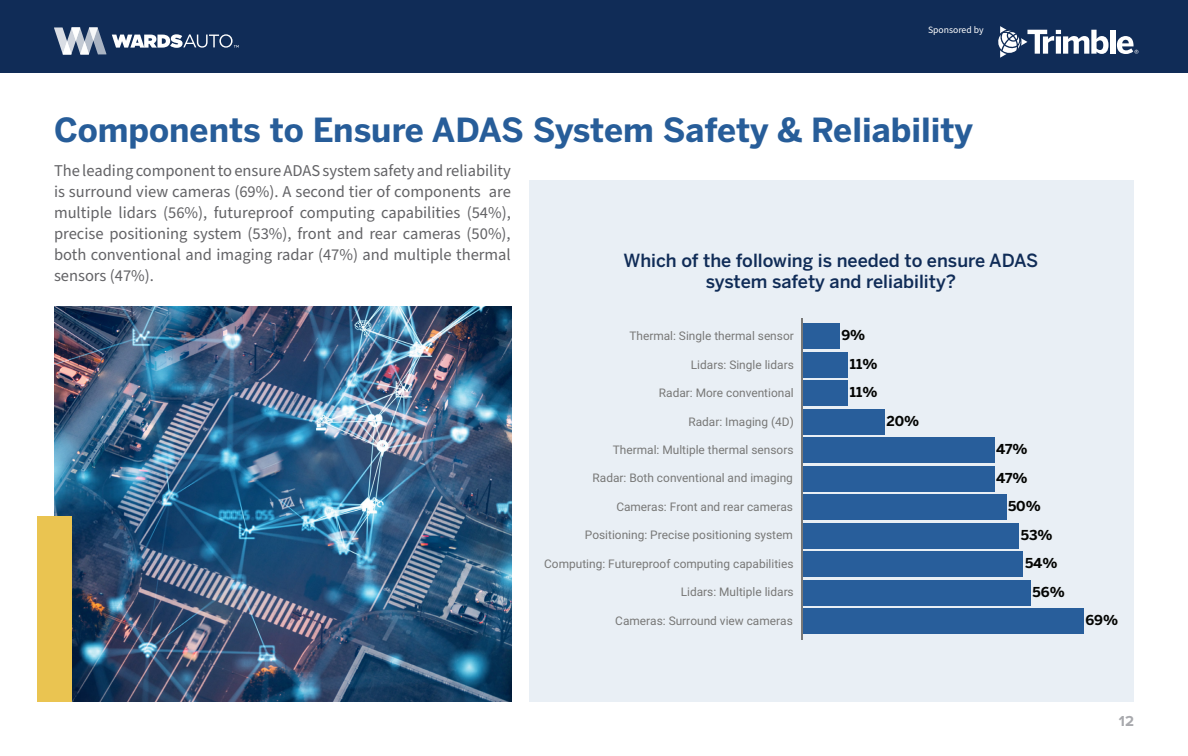
<style>
.page{position:relative;width:1188px;height:756px;background:#fff}
.page>*{position:absolute;margin:0;border:0;box-sizing:border-box;transform-origin:0 0}
.t1{font:700 33px "Benton Sans";color:#275d99}
.t2{font:500 18px "Benton Sans";color:#102c57}
.t3{font:16.5px/21px "Source Sans Pro";color:#636366;text-align:justify}
.t4{font:700 15px "Proxima Nova";color:#a8a9ad}
.t5{font:700 13.65px/28.5px "Benton Sans";color:#040503}
.t6{font:11.85px "Roboto";color:#787877}
.t7{font:9.6px "Source Sans Pro";color:#fff}
</style>
<div class="page">
<div style="left:0;top:0;width:1188px;height:72px;background:#102c57"></div>
<div style="left:1110px;top:30px;width:5px;height:24px;background:#fff"></div>
<svg style="left:1117px;top:36px;width:21px;height:18px"></svg>
<svg style="left:998px;top:26px;width:111px;height:32px"></svg>
<svg style="left:54px;top:27px;width:52px;height:27px"></svg>
<svg style="left:112px;top:34px;width:127px;height:14px"></svg>
<div style="left:529px;top:180px;width:605px;height:522px;background:#e9eff5"></div>
<img style="left:54px;top:306px;width:457px;height:396px">
<div style="left:37px;top:516px;width:35px;height:186px;background:#eac451"></div>
<hr style="left:801px;top:318px;width:2px;height:322px;background:#787877">
<div style="left:803px;top:323px;width:37px;height:26px;background:#285e9b"></div>
<div style="left:803px;top:352px;width:45px;height:26px;background:#285e9b"></div>
<div style="left:803px;top:380px;width:45px;height:26px;background:#285e9b"></div>
<div style="left:803px;top:409px;width:82px;height:25px;background:#285e9b"></div>
<div style="left:803px;top:437px;width:191px;height:26px;background:#285e9b"></div>
<div style="left:803px;top:466px;width:191px;height:25px;background:#285e9b"></div>
<div style="left:803px;top:494px;width:204px;height:26px;background:#285e9b"></div>
<div style="left:803px;top:523px;width:216px;height:25px;background:#285e9b"></div>
<div style="left:803px;top:551px;width:220px;height:26px;background:#285e9b"></div>
<div style="left:803px;top:580px;width:228px;height:25px;background:#285e9b"></div>
<div style="left:803px;top:608px;width:281px;height:26px;background:#285e9b"></div>
<p class="t7" style="left:928px;top:23px;width:57px">Sponsored by</p>
<p class="t1" style="left:54px;top:110px;width:921px">Components to Ensure ADAS System Safety &amp; Reliability</p>
<p class="t3" style="left:54px;top:160px;width:458px">The leading component to ensure ADAS system safety and reliability is surround view cameras (69%). A second tier of components are multiple lidars (56%), futureproof computing capabilities (54%), precise positioning system (53%), front and rear cameras (50%), both conventional and imaging radar (47%) and multiple thermal sensors (47%).</p>
<p class="t2" style="left:623px;top:249px;width:417px">Which of the following is needed to ensure ADAS</p>
<p class="t2" style="left:706px;top:270px;width:252px">system safety and reliability?</p>
<p class="t6" style="left:629px;top:328px;width:166px">Thermal: Single thermal sensor</p>
<p class="t6" style="left:691px;top:357px;width:104px">Lidars: Single lidars</p>
<p class="t6" style="left:659px;top:385px;width:136px">Radar: More conventional</p>
<p class="t6" style="left:688px;top:414px;width:107px">Radar: Imaging (4D)</p>
<p class="t6" style="left:613px;top:442px;width:182px">Thermal: Multiple thermal sensors</p>
<p class="t6" style="left:593px;top:471px;width:202px">Radar: Both conventional and imaging</p>
<p class="t6" style="left:616px;top:499px;width:178px">Cameras: Front and rear cameras</p>
<p class="t6" style="left:585px;top:528px;width:210px">Positioning: Precise positioning system</p>
<p class="t6" style="left:544px;top:556px;width:251px">Computing: Futureproof computing capabilities</p>
<p class="t6" style="left:681px;top:585px;width:115px">Lidars: Multiple lidars</p>
<p class="t6" style="left:615px;top:613px;width:179px">Cameras: Surround view cameras</p>
<p class="t5" style="left:850px;top:321px;width:29px;text-indent:-9px">9%<br>11%<br>11%</p>
<p class="t5" style="left:886px;top:406px;width:34px">20%</p>
<p class="t5" style="left:996px;top:435px;width:33px">47%</p>
<p class="t5" style="left:996px;top:463px;width:33px">47%</p>
<p class="t5" style="left:1008px;top:492px;width:34px">50%</p>
<p class="t5" style="left:1021px;top:520px;width:33px">53%</p>
<p class="t5" style="left:1025px;top:549px;width:34px">54%</p>
<p class="t5" style="left:1033px;top:577px;width:34px">56%</p>
<p class="t5" style="left:1085px;top:606px;width:34px">69%</p>
<p class="t4" style="left:1119px;top:709px;width:17px">12</p>
</div>
